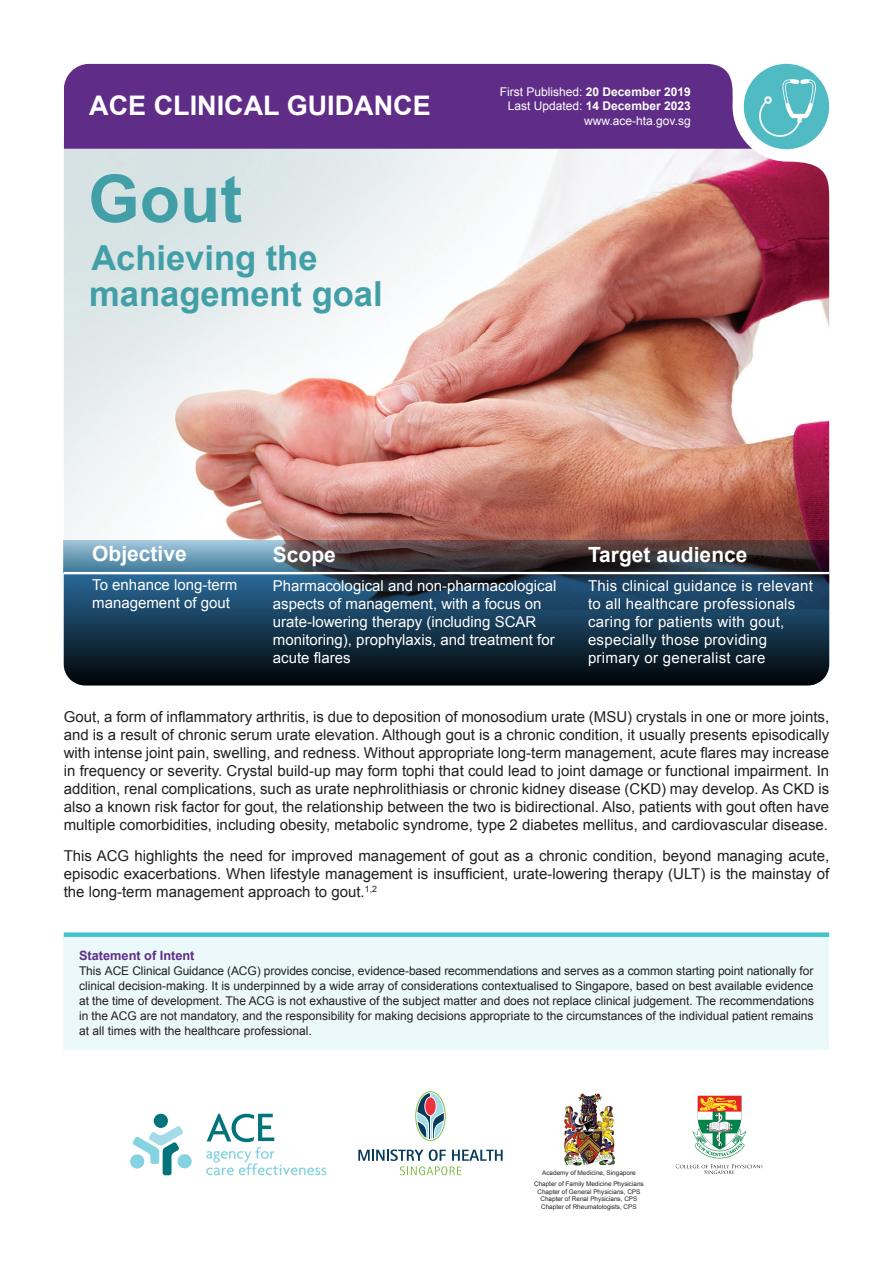
<style>
.page{position:relative;width:893px;height:1263px;background:#fff}
.page>*{position:absolute;margin:0;border:0;box-sizing:border-box;transform-origin:0 0}
.t1{font:700 66px "Arial";color:#429fa7}
.t2{font:700 34.5px "Arial";color:#429fa7}
.t3{font:700 27px "Arial";color:#fff}
._3_Boxes{font:700 21px "Arial";color:#fff}
.Body{font:15px/18px "Arial";color:#231f20;text-align:justify}
._3_Boxes-2{font:15px/18px "Arial";color:#fff}
._3_Boxes-3{font:15px/18px "Arial";letter-spacing:.02em;color:#fff}
.Role_of_ACG_Text{font:700 12.75px "Arial";color:#5f2d88}
.Role_of_ACG_Text-2{font:12px/15px "Arial";color:#231f20;text-align:justify}
.t4{font:12px "Arial";color:#fff}
.t5{font:700 12px "Arial";color:#fff}
.t6{font:6.3px "Arial";color:#231f20}
.s1{font-weight:700}
.s2{font-weight:400}
</style>
<div class="page">
<img style="left:64px;top:149px;width:765px;height:391px">
<div style="left:64px;top:64px;width:680px;height:85px;background:#5f2d88"></div>
<svg style="left:64px;top:574px;width:765px;height:111px;background:#153248"></svg>
<div style="left:64px;top:933px;width:765px;height:117px;background:#ecf9fa"></div>
<div style="left:64px;top:932px;width:765px;height:5px;background:#44c2ce"></div>
<svg style="left:64px;top:540px;width:765px;height:32px;background:#4f545d"></svg>
<svg style="left:415px;top:1091px;width:31px;height:50px"></svg>
<div style="left:425px;top:1097px;width:11px;height:18px;background:#ee3340;border-radius:50%"></div>
<svg style="left:358px;top:1149px;width:145px;height:26px"></svg>
<svg style="left:206px;top:1114px;width:120px;height:61px"></svg>
<div style="left:154px;top:1114px;width:14px;height:14px;background:#00747a;border-radius:50%"></div>
<svg style="left:130px;top:1126px;width:62px;height:49px"></svg>
<img style="left:675px;top:1095px;width:88px;height:79px">
<img style="left:564px;top:1093px;width:51px;height:73px">
<svg style="left:744px;top:64px;width:85px;height:85px"></svg>
<p class="t3" style="left:89px;top:88px;width:343px">ACE CLINICAL GUIDANCE</p>
<p class="t1" style="left:88px;top:155px;width:155px">Gout</p>
<p class="t2" style="left:91px;top:235px;width:228px">Achieving the</p>
<p class="t2" style="left:89px;top:271px;width:295px">management goal</p>
<p class="t4" style="left:500px;top:84px;width:192px">First Published: <span class="s1">20 December 2019</span></p>
<p class="t5" style="left:508px;top:98px;width:184px"><span class="s2">Last Updated:</span> 14 December 2023</p>
<p class="t4" style="left:584px;top:113px;width:108px">www.ace-hta.gov.sg</p>
<p class="_3_Boxes" style="left:92px;top:540px;width:96px">Objective</p>
<p class="_3_Boxes-2" style="left:92px;top:576px;width:147px">To enhance long-term management of gout</p>
<p class="_3_Boxes" style="left:273px;top:541px;width:65px">Scope</p>
<p class="_3_Boxes-2" style="left:273px;top:577px;width:285px">Pharmacological and non-pharmacological aspects of management, with a focus on urate-lowering therapy (including SCAR monitoring), prophylaxis, and treatment for acute flares</p>
<p class="_3_Boxes" style="left:588px;top:541px;width:161px">Target audience</p>
<p class="_3_Boxes-3" style="left:588px;top:577px;width:226px">This clinical guidance is relevant to all healthcare professionals caring for patients with gout, especially those providing primary or generalist care</p>
<p class="Body" style="left:64px;top:708px;width:767px">Gout, a form of inflammatory arthritis, is due to deposition of monosodium urate (MSU) crystals in one or more joints, and is a result of chronic serum urate elevation. Although gout is a chronic condition, it usually presents episodically with intense joint pain, swelling, and redness. Without appropriate long-term management, acute flares may increase in frequency or severity. Crystal build-up may form tophi that could lead to joint damage or functional impairment. In addition, renal complications, such as urate nephrolithiasis or chronic kidney disease (CKD) may develop. As CKD is also a known risk factor for gout, the relationship between the two is bidirectional. Also, patients with gout often have multiple comorbidities, including obesity, metabolic syndrome, type 2 diabetes mellitus, and cardiovascular disease.</p>
<p class="Body" style="left:64px;top:846px;width:767px">This ACG highlights the need for improved management of gout as a chronic condition, beyond managing acute, episodic exacerbations. When lifestyle management is insufficient, urate-lowering therapy (ULT) is the mainstay of the long-term management approach to gout.<sup>1,2</sup></p>
<p class="Role_of_ACG_Text" style="left:79px;top:947px;width:117px">Statement of Intent</p>
<p class="Role_of_ACG_Text-2" style="left:79px;top:963px;width:737px">This ACE Clinical Guidance (ACG) provides concise, evidence-based recommendations and serves as a common starting point nationally for clinical decision-making. It is underpinned by a wide array of considerations contextualised to Singapore, based on best available evidence at the time of development. The ACG is not exhaustive of the subject matter and does not replace clinical judgement. The recommendations in the ACG are not mandatory, and the responsibility for making decisions appropriate to the circumstances of the individual patient remains at all times with the healthcare professional.</p>
<p class="t6" style="left:542px;top:1169px;width:95px">Academy of Medicine, Singapore</p>
<p class="t6" style="left:534px;top:1179px;width:111px">Chapter of Family Medicine Physicians</p>
<p class="t6" style="left:537px;top:1187px;width:105px">Chapter of General Physicians, CPS</p>
<p class="t6" style="left:540px;top:1195px;width:99px">Chapter of Renal Physicians, CPS</p>
<p class="t6" style="left:541px;top:1202px;width:97px">Chapter of Rheumatologists, CPS</p>
</div>
